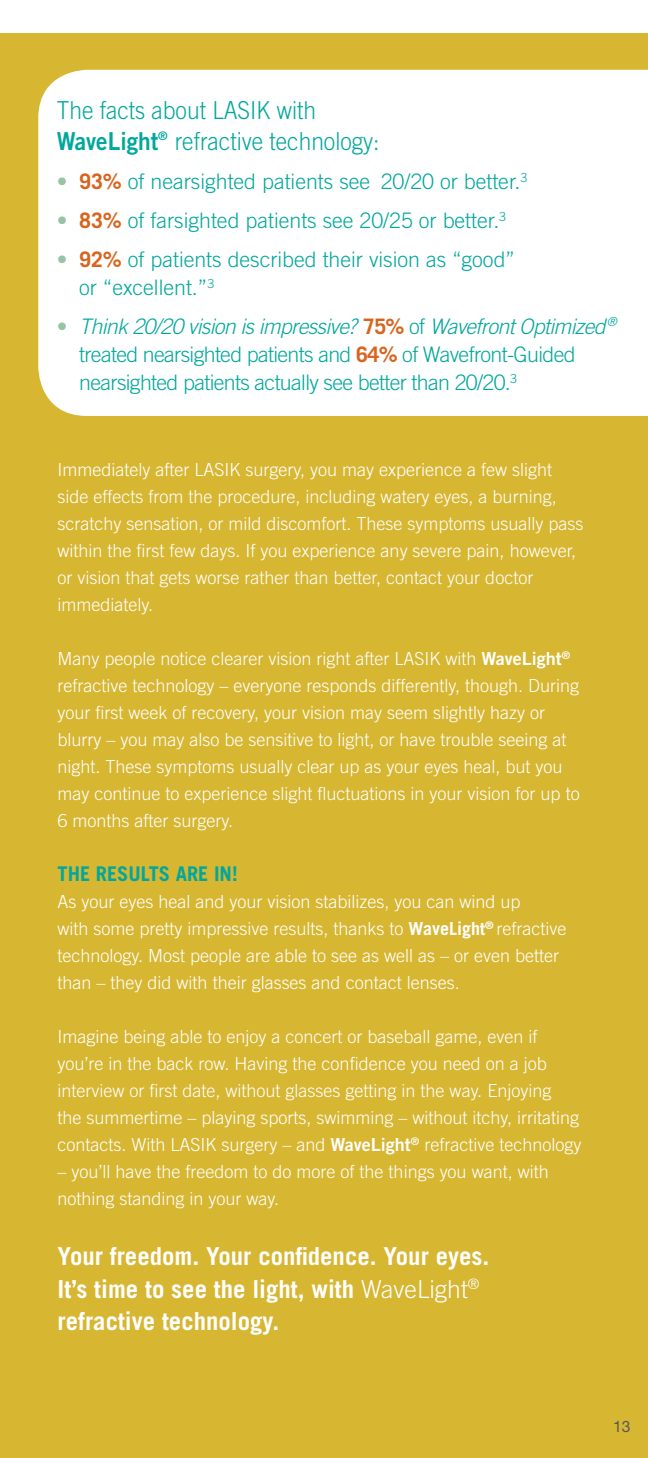
<style>
.page{position:relative;width:648px;height:1458px;background:#fff}
.page>*{position:absolute;margin:0;border:0;box-sizing:border-box;transform-origin:0 0}
.t1{font:700 24.75px/32.6px "Trade Gothic";color:#fff}
.t2{font:300 24.75px/31.5px "Trade Gothic";color:#00a79d;scale:.92 1}
.t3{font:300 21.38px/28.1px "Trade Gothic";letter-spacing:-.03em;color:#00a79d}
.t4{font:300 21.38px/28.1px "Trade Gothic";color:#00a79d}
.t5{font:700 20.25px "Trade Gothic";color:#00a79d}
.t6{font:300 18px/27px "Trade Gothic";color:#fff}
.t7{font:15.75px "Helvetica Neue";color:#58595b}
.s1{font-family:"Trade Gothic Bold Two";font-weight:400}
.s2{color:#97c4a5}
.s3{font-weight:700;color:#d8641d}
.s4{font-style:italic}
.s5{font-weight:700}
.s6{font-weight:300}
</style>
<div class="page">
<div style="left:0;top:34px;width:648px;height:1424px;background:#d7b632"></div>
<div style="left:38px;top:70px;width:610px;height:346px;background:#fff"></div>
<h1 class="t2" style="left:57px;top:96px;width:353px">The facts about LASIK with<br><span class="s1">WaveLight</span><sup>®</sup> refractive technology:</h1>
<p class="t4" style="left:57px;top:169px;width:472px"><span class="s2">•</span> <span class="s3">93%</span> of nearsighted patients see 20/20 or better.<sup>3</sup></p>
<p class="t4" style="left:57px;top:208px;width:451px"><span class="s2">•</span> <span class="s3">83%</span> of farsighted patients see 20/25 or better.<sup>3</sup></p>
<p class="t4" style="left:79px;top:247px;width:437px;text-indent:-23px"><span class="s2">•</span> <span class="s3">92%</span> of patients described their vision as “good” or “excellent.”<sup>3</sup></p>
<p class="t3" style="left:79px;top:314px;width:541px;text-indent:-23px"><span class="s2">•</span> <span class="s4">Think 20/20 vision isimpressive?</span> <span class="s3">7 5 %</span> o f <span class="s4">WavefrontOptimized</span><sup>® </sup>treated nearsighted patients and <span class="s3">64%</span> of Wavefront-Guided nearsighted patients actually see better than 20/20.<sup>3</sup></p>
<p class="t6" style="left:58px;top:458px;width:527px">Immediately after LASIK surgery, you may experience a few slight side effects from the procedure, including watery eyes, a burning, scratchy sensation, or mild discomfort. These symptoms usually pass within the first few days. If you experience any severe pain, however, or vision that gets worse rather than better, contact your doctor immediately.</p>
<p class="t6" style="left:58px;top:647px;width:524px">Many people notice clearer vision right after LASIK with <span class="s1">WaveLight</span><sup>® </sup>refractive technology – everyone responds differently, though. During your first week of recovery, your vision may seem slightly hazy or blurry – you may also be sensitive to light, or have trouble seeing at night. These symptoms usually clear up as your eyes heal, but you may continue to experience slight fluctuations in your vision for up to 6 months after surgery.</p>
<p class="t5" style="left:58px;top:866px;width:182px">Th E RESULTS ARE IN!</p>
<p class="t6" style="left:58px;top:890px;width:510px">As your eyes heal and your vision stabilizes, you can wind up<br>with some pretty impressive results, thanks to <span class="s5">WaveLight</span><sup>®</sup> refractive technology. Most people are able to see as well as – or even better than – they did with their glasses and contact lenses.</p>
<p class="t6" style="left:58px;top:1025px;width:525px">Imagine being able to enjoy a concert or baseball game, even if you’re in the back row. Having the confidence you need on a job interview or first date, without glasses getting in the way. Enjoying<br>the summertime – playing sports, swimming – without itchy, irritating contacts. With LASIK surgery – and <span class="s1">WaveLight</span><sup>®</sup> refractive technology</p>
<p class="t6" style="left:58px;top:1160px;width:493px">– you’ll have the freedom to do more of the things you want, with nothing standing in your way.</p>
<h1 class="t1" style="left:58px;top:1242px;width:433px">Your freedom. Your confidence. Your eyes.<br>It’s time to see the light, with <span class="s6">WaveLight</span><sup>® </sup>refractive technology.</h1>
<p class="t7" style="left:613px;top:1420px;width:19px">13</p>
</div>
